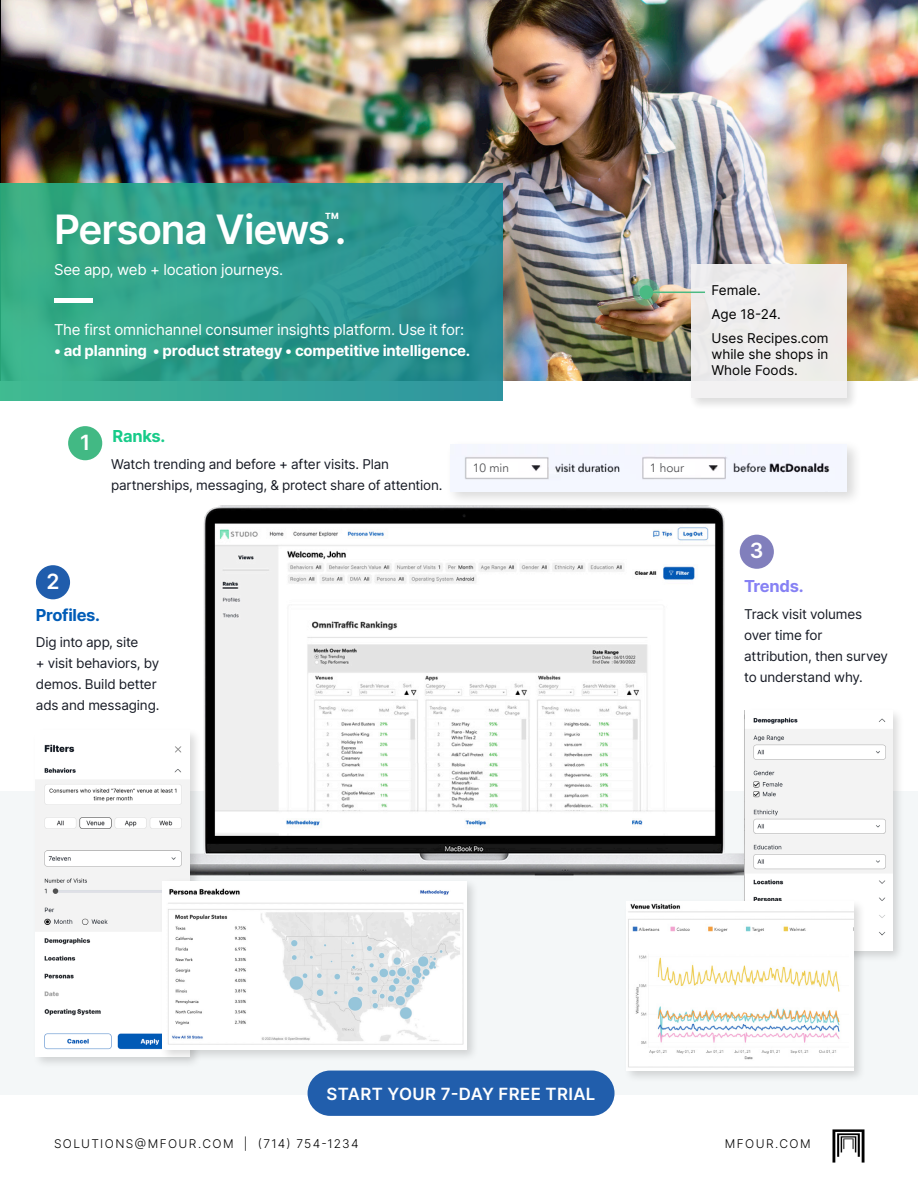
<style>
.page{position:relative;width:918px;height:1188px;background:#fff}
.page>*{position:absolute;margin:0;border:0;box-sizing:border-box;transform-origin:0 0}
.t1{font:600 40.5px "Inter";letter-spacing:-.03em;color:#fff}
.t2{font:600 21px "Inter";color:#fff}
.t3{font:600 16.8px "Inter";letter-spacing:.02em;color:#fff}
.t4{font:700 16.5px "Inter";letter-spacing:-.02em;color:#005cb7}
.t5{font:700 16.5px "Inter";letter-spacing:-.02em;color:#8681f4}
.t6{font:700 16.5px "Inter";letter-spacing:-.015em;color:#17cb89}
.t7{font:15px "Inter";letter-spacing:-.015em;color:#fff}
.t8{font:700 15px "Inter";letter-spacing:-.015em;color:#fff}
.Paragraph_Style_1{font:13.5px/21px "Inter";letter-spacing:-.015em;color:#171b25}
.t9{font:13.5px "Inter";color:#000}
.t10{font:300 12px "Inter";letter-spacing:.115em;color:#000}
.t11{font:12px "Avenir";color:#545356}
</style>
<div class="page">
<img style="left:832px;top:1129px;width:33px;height:34px">
<div style="left:0;top:791px;width:918px;height:304px;background:#f4f7f8"></div>
<img style="left:2px;top:0;width:916px;height:380px">
<svg style="left:0;top:184px;width:502px;height:217px;background:#309d8e"></svg>
<div style="left:688px;top:261px;width:172px;height:150px;background:#000;opacity:.15"></div>
<div style="left:691px;top:264px;width:156px;height:134px;background:#efedec"></div>
<div style="left:54px;top:298px;width:38px;height:5px;background:#fff"></div>
<div style="left:308px;top:1071px;width:307px;height:45px;background:#215eac;border-radius:23px"></div>
<img style="left:60px;top:505px;width:714px;height:371px">
<svg style="left:633px;top:279px;width:27px;height:27px"></svg>
<div style="left:639px;top:285px;width:14px;height:14px;background:#4aba83;border-radius:50%"></div>
<div style="left:644px;top:288px;width:73px;height:18px;background:#000;opacity:.15"></div>
<hr style="left:646px;top:292px;width:59px;height:1px;background:#4aba83">
<div style="left:445px;top:440px;width:417px;height:67px;background:#000;opacity:.15"></div>
<img style="left:450px;top:444px;width:397px;height:47px">
<div style="left:471px;top:462px;width:47px;height:13px;background:#fff"></div>
<div style="left:648px;top:462px;width:47px;height:13px;background:#fff"></div>
<div style="left:32px;top:727px;width:170px;height:343px;background:#000;opacity:.15"></div>
<img style="left:36px;top:730px;width:153px;height:326px">
<div style="left:159px;top:878px;width:320px;height:185px;background:#000;opacity:.15"></div>
<img style="left:162px;top:881px;width:304px;height:169px">
<div style="left:741px;top:707px;width:164px;height:257px;background:#000;opacity:.15"></div>
<img style="left:744px;top:711px;width:148px;height:239px">
<div style="left:623px;top:898px;width:243px;height:186px;background:#000;opacity:.15"></div>
<img style="left:626px;top:902px;width:227px;height:169px">
<div style="left:36px;top:565px;width:34px;height:34px;background:#205dac;border-radius:50%"></div>
<div style="left:740px;top:535px;width:34px;height:34px;background:#817fbc;border-radius:50%"></div>
<div style="left:68px;top:426px;width:34px;height:34px;background:#42b984;border-radius:50%"></div>
<p class="t1" style="left:54px;top:199px;width:294px">Persona Views<sup>™</sup>.</p>
<p class="t7" style="left:54px;top:258px;width:231px">See app, web + location journeys.</p>
<p class="t7" style="left:54px;top:318px;width:412px">The first omnichannel consumer insights platform. Use it for:</p>
<p class="t8" style="left:54px;top:339px;width:418px">• ad planning • product strategy • competitive intelligence.</p>
<p class="t2" style="left:80px;top:427px;width:12px">1</p>
<p class="t6" style="left:113px;top:424px;width:54px">Ranks.</p>
<p class="Paragraph_Style_1" style="left:111px;top:453px;width:333px">Watch trending and before + after visits. Plan partnerships, messaging, &amp; protect share of attention.</p>
<p class="t2" style="left:46px;top:566px;width:15px">2</p>
<p class="t4" style="left:36px;top:603px;width:66px">Profiles.</p>
<p class="Paragraph_Style_1" style="left:36px;top:632px;width:104px">Dig into app, site</p>
<p class="Paragraph_Style_1" style="left:36px;top:653px;width:125px">+ visit behaviors, by demos. Build better</p>
<p class="Paragraph_Style_1" style="left:36px;top:695px;width:125px">ads and messaging.</p>
<p class="t11" style="left:473px;top:460px;width:38px">10 min</p>
<p class="t11" style="left:650px;top:460px;width:36px">1 hour</p>
<p class="t9" style="left:712px;top:280px;width:51px">Female.</p>
<p class="t9" style="left:712px;top:304px;width:71px">Age 18-24.</p>
<p class="t9" style="left:712px;top:328px;width:119px">Uses Recipes.com</p>
<p class="t9" style="left:712px;top:345px;width:118px">while she shops in</p>
<p class="t9" style="left:712px;top:361px;width:88px">Whole Foods.</p>
<p class="t2" style="left:750px;top:535px;width:15px">3</p>
<p class="t5" style="left:744px;top:574px;width:61px">Trends.</p>
<p class="Paragraph_Style_1" style="left:744px;top:603px;width:145px">Track visit volumes over time for attribution, then survey to understand why.</p>
<p class="t3" style="left:327px;top:1081px;width:270px">START YOUR 7-DAY FREE TRIAL</p>
<p class="t10" style="left:54px;top:1135px;width:306px">SOLUTIONS@MFOUR.COM | (714) 754-1234</p>
<p class="t10" style="left:725px;top:1135px;width:87px">MFOUR.COM</p>
</div>
